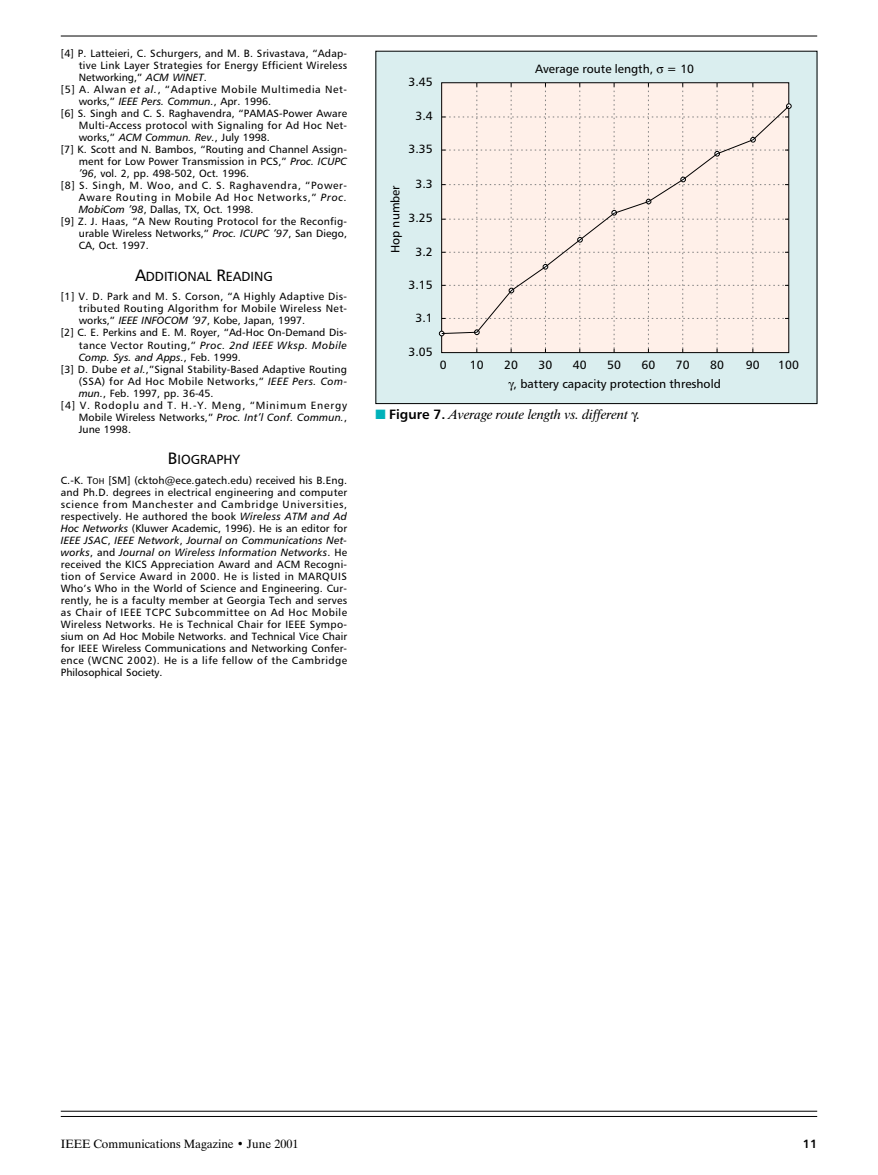
<style>
.page{position:relative;width:878px;height:1175px;background:#fff}
.page>*{position:absolute;margin:0;border:0;box-sizing:border-box;transform-origin:0 0}
.t1{font:italic 13.5px "Dutch 801 BT";color:#000}
.t2{font:13.2px "Humanist 777 BT Roman B";color:#000}
.t3{font:12px "Humanist 777 BT Roman B";color:#000}
.t4{font:12px "Dutch 801 BT";color:#000}
.t5{font:12px "Humanist 777 BT Bold B";color:#000}
.t6{font:10.5px/12px "Humanist 777 BT Roman B";letter-spacing:.02em;color:#000;text-align:justify}
.t7{font:10.5px "Humanist 777 BT Roman B";color:#000}
.t8{font:10.5px/12px "Humanist 777 BT Italic B";letter-spacing:.02em;color:#000}
.t9{font:10.5px "Humanist 777 BT Roman B";letter-spacing:.06em;color:#000}
.t10{font:10.5px "Humanist 777 BT Roman B";letter-spacing:.04em;color:#000}
.t11{font:10.5px/12px "Humanist 777 BT Italic B";letter-spacing:.04em;color:#000}
.t12{font:10.5px "Humanist 777 BT Roman B";letter-spacing:.08em;color:#000}
.t13{font:10.5px "Humanist 777 BT Roman B";letter-spacing:.065em;color:#000}
.s1{font-family:"Humanist 777 BT Italic B"}
.s2{font-size:16.5px}
.s3{font-family:"Humanist 777 BT Roman B"}
.s4{font-size:8.4px}
.s5{color:#00b2ba}
.s6{font-family:"Humanist 777 BT Bold B";font-style:normal}
</style>
<div class="page">
<hr style="left:61px;top:36px;width:756px;height:1px;background:#000">
<hr style="left:61px;top:1116px;width:756px;height:1px;background:#000">
<hr style="left:61px;top:1110px;width:756px;height:1px;background:#000">
<div style="left:376px;top:51px;width:441px;height:352px;background:#daeeef"></div>
<svg style="left:439px;top:83px;width:351px;height:269px;background:#f9ece6"></svg>
<svg style="left:441px;top:103px;width:351px;height:231px;background:#f8eae3"></svg>
<p class="t6" style="left:61px;top:49px;width:288px">[4] P. Latteieri, C. Schurgers, and M. B. Srivastava, “Adap-</p>
<p class="t6" style="left:79px;top:61px;width:270px">tive Link Layer Strategies for Energy Efficient Wireless</p>
<p class="t7" style="left:79px;top:74px;width:130px">Networking,” <span class="s1">ACM WINET</span>.</p>
<p class="t9" style="left:61px;top:86px;width:288px">[5] A. Alwan <span class="s1">et al.</span>, “Adaptive Mobile Multimedia Net-</p>
<p class="t7" style="left:79px;top:98px;width:194px">works,” <span class="s1">IEEE Pers. Commun.</span>, Apr. 1996.</p>
<p class="t6" style="left:61px;top:109px;width:288px">[6] S. Singh and C. S. Raghavendra, “PAMAS-Power Aware</p>
<p class="t6" style="left:79px;top:121px;width:270px">Multi-Access protocol with Signaling for Ad Hoc Net-</p>
<p class="t7" style="left:79px;top:134px;width:192px">works,” <span class="s1">ACM Commun. Rev.</span>, July 1998.</p>
<p class="t6" style="left:61px;top:145px;width:288px">[7] K. Scott and N. Bambos, “Routing and Channel Assign-</p>
<p class="t6" style="left:79px;top:157px;width:270px">ment for Low Power Transmission in PCS,” <span class="s1">Proc. ICUPC</span></p>
<p class="t7" style="left:79px;top:170px;width:172px"><span class="s1">’96</span>, vol. 2, pp. 498-502, Oct. 1996.</p>
<p class="t9" style="left:61px;top:182px;width:288px">[8] S. Singh, M. Woo, and C. S. Raghavendra, “Power-</p>
<p class="t13" style="left:79px;top:194px;width:270px">Aware Routing in Mobile Ad Hoc Networks,” <span class="s1">Proc.</span></p>
<p class="t7" style="left:79px;top:206px;width:176px"><span class="s1">MobiCom ’98</span>, Dallas, TX, Oct. 1998.</p>
<p class="t6" style="left:61px;top:217px;width:288px">[9] Z. J. Haas, “A New Routing Protocol for the Reconfig-</p>
<p class="t6" style="left:79px;top:229px;width:270px">urable Wireless Networks,” <span class="s1">Proc. ICUPC ’97</span>, San Diego,</p>
<p class="t7" style="left:79px;top:242px;width:72px">CA, Oct. 1997.</p>
<p class="t2" style="left:135px;top:271px;width:139px"><span class="s2">A</span>DDITIONAL <span class="s2">R</span>EADING</p>
<p class="t6" style="left:61px;top:292px;width:288px">[1] V. D. Park and M. S. Corson, “A Highly Adaptive Dis-</p>
<p class="t10" style="left:79px;top:305px;width:270px">tributed Routing Algorithm for Mobile Wireless Net-</p>
<p class="t7" style="left:79px;top:317px;width:228px">works,” <span class="s1">IEEE INFOCOM ’97</span>, Kobe, Japan, 1997.</p>
<p class="t6" style="left:61px;top:328px;width:288px">[2] C. E. Perkins and E. M. Royer, “Ad-Hoc On-Demand Dis-</p>
<p class="t11" style="left:79px;top:340px;width:270px"><span class="s3">tance Vector Routing,”</span> Proc. 2nd IEEE Wksp. Mobile<br>Comp. Sys. and Apps.<span class="s3">, Feb. 1999.</span></p>
<p class="t6" style="left:61px;top:364px;width:288px">[3] D. Dube <span class="s1">et al.</span>,”Signal Stability-Based Adaptive Routing</p>
<p class="t10" style="left:79px;top:377px;width:270px">(SSA) for Ad Hoc Mobile Networks,” <span class="s1">IEEE Pers. Com-</span></p>
<p class="t7" style="left:79px;top:389px;width:136px"><span class="s1">mun.</span>, Feb. 1997, pp. 36-45.</p>
<p class="t12" style="left:61px;top:401px;width:288px">[4] V. Rodoplu and T. H.-Y. Meng, “Minimum Energy</p>
<p class="t6" style="left:79px;top:412px;width:270px">Mobile Wireless Networks,” <span class="s1">Proc. Int’l Conf. Commun.</span>,</p>
<p class="t7" style="left:79px;top:425px;width:54px">June 1998.</p>
<p class="t2" style="left:168px;top:454px;width:73px"><span class="s2">B</span>IOGRAPHY</p>
<p class="t6" style="left:61px;top:475px;width:288px">C.-K. T<span class="s4">OH</span> [SM] (cktoh@ece.gatech.edu) received his B.Eng. and Ph.D. degrees in electrical engineering and computer science from Manchester and Cambridge Universities, respectively. He authored the book <span class="s1">Wireless ATM and Ad Hoc Networks</span> (Kluwer Academic, 1996). He is an editor for</p>
<p class="t8" style="left:61px;top:535px;width:288px">IEEE JSAC<span class="s3">,</span> IEEE Network<span class="s3">,</span> Journal on Communications Net&shy;works<span class="s3">, and</span> Journal on Wireless Information Networks<span class="s3">. He</span></p>
<p class="t6" style="left:61px;top:559px;width:288px">received the KICS Appreciation Award and ACM Recogni&shy;tion of Service Award in 2000. He is listed in MARQUIS Who’s Who in the World of Science and Engineering. Cur&shy;rently, he is a faculty member at Georgia Tech and serves as Chair of IEEE TCPC Subcommittee on Ad Hoc Mobile Wireless Networks. He is Technical Chair for IEEE Sympo&shy;sium on Ad Hoc Mobile Networks. and Technical Vice Chair for IEEE Wireless Communications and Networking Confer&shy;ence (WCNC 2002). He is a life fellow of the Cambridge Philosophical Society.</p>
<p class="t3" style="left:408px;top:78px;width:26px">3.45</p>
<p class="t3" style="left:415px;top:112px;width:19px">3.4</p>
<p class="t3" style="left:408px;top:145px;width:26px">3.35</p>
<p class="t3" style="left:415px;top:179px;width:19px">3.3</p>
<p class="t3" style="left:391px;top:253px;width:70px;rotate:-90deg">Hop number</p>
<p class="t3" style="left:408px;top:214px;width:26px">3.25</p>
<p class="t3" style="left:415px;top:247px;width:19px">3.2</p>
<p class="t3" style="left:408px;top:280px;width:26px">3.15</p>
<p class="t3" style="left:415px;top:313px;width:19px">3.1</p>
<p class="t3" style="left:408px;top:347px;width:26px">3.05</p>
<p class="t3" style="left:439px;top:360px;width:8px">0</p>
<p class="t3" style="left:470px;top:360px;width:15px">10</p>
<p class="t3" style="left:535px;top:65px;width:160px">Average route length, = 10</p>
<p class="t3" style="left:504px;top:360px;width:15px">20</p>
<p class="t3" style="left:538px;top:360px;width:15px">30</p>
<p class="t3" style="left:573px;top:360px;width:15px">40</p>
<p class="t3" style="left:607px;top:360px;width:15px">50</p>
<p class="t3" style="left:641px;top:360px;width:15px">60</p>
<p class="t3" style="left:675px;top:360px;width:15px">70</p>
<p class="t3" style="left:710px;top:360px;width:15px">80</p>
<p class="t3" style="left:746px;top:360px;width:15px">90</p>
<p class="t3" style="left:778px;top:360px;width:22px">100</p>
<p class="t3" style="left:513px;top:379px;width:209px">, battery capacity protection threshold</p>
<p class="t1" style="left:375px;top:409px;width:266px"><span class="s5">■</span> <span class="s6">Figure 7.</span> Average route length vs. different .</p>
<p class="t4" style="left:61px;top:1139px;width:239px">IEEE Communications Magazine • June 2001</p>
<p class="t5" style="left:803px;top:1139px;width:16px">11</p>
</div>
